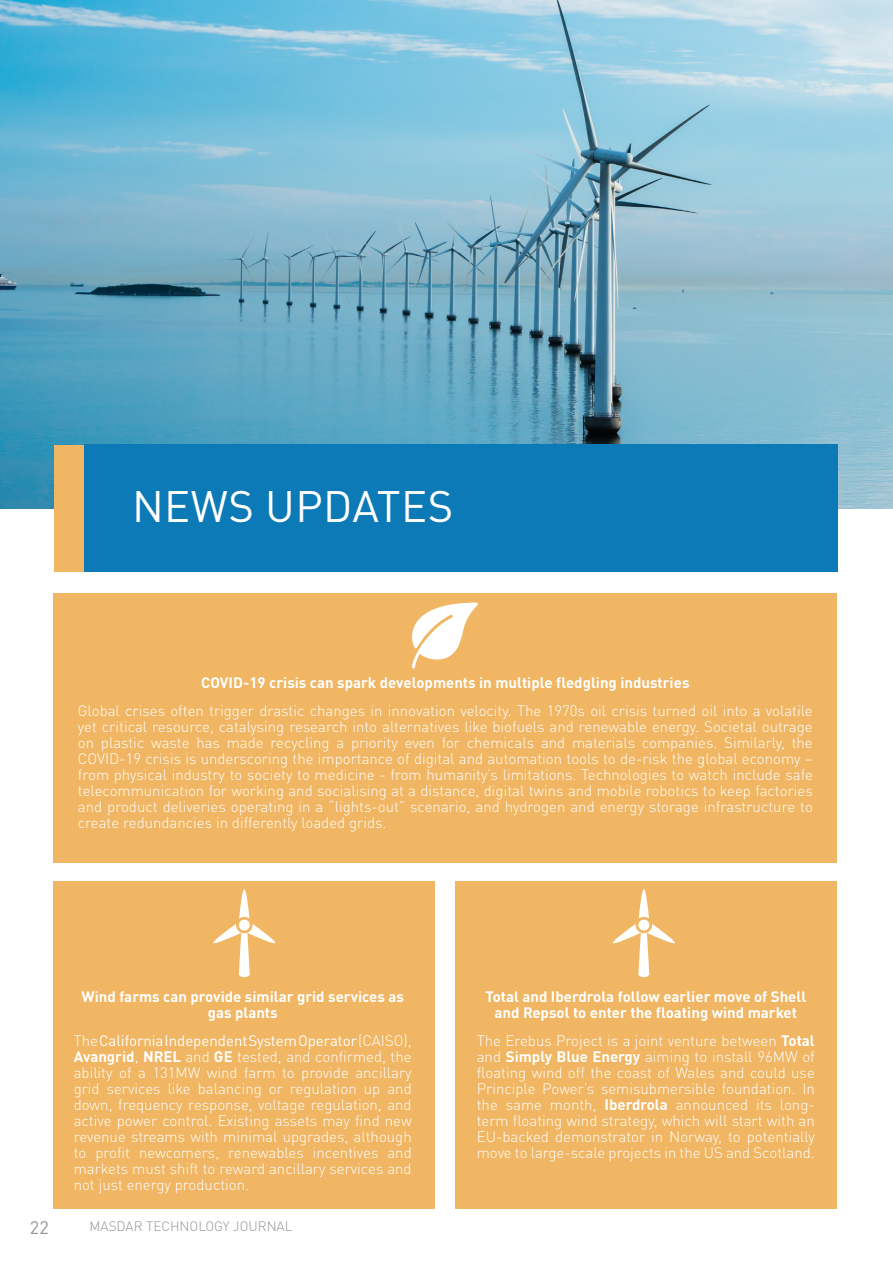
<style>
.page{position:relative;width:893px;height:1263px;background:#fff}
.page>*{position:absolute;margin:0;border:0;box-sizing:border-box;transform-origin:0 0}
.t1{font:43.5px "DIN Pro";letter-spacing:.01em;color:#fff}
.t2{font:18px "DIN Pro";color:#939598}
.t3{font:300 15px/16px "DIN Pro";color:#fff;text-align:justify}
.t4{font:700 15px/16px "DIN Pro";color:#fff;text-align:center}
.t5{font:300 13.5px "DIN Pro";color:#939598}
.s1{font-weight:400}
.s2{font-weight:700}
</style>
<div class="page">
<img style="left:0;top:0;width:893px;height:508px">
<div style="left:84px;top:444px;width:754px;height:128px;background:#0c7ab6"></div>
<div style="left:54px;top:445px;width:30px;height:127px;background:#f0b663"></div>
<div style="left:53px;top:881px;width:382px;height:327px;background:#f0b663"></div>
<div style="left:455px;top:881px;width:382px;height:328px;background:#f0b663"></div>
<div style="left:53px;top:594px;width:783px;height:269px;background:#f0b663"></div>
<svg style="left:412px;top:603px;width:66px;height:65px"></svg>
<svg style="left:613px;top:889px;width:62px;height:88px"></svg>
<svg style="left:213px;top:889px;width:62px;height:88px"></svg>
<p class="t1" style="left:132px;top:477px;width:323px">NEWS UPDATES</p>
<p class="t4" style="left:201px;top:672px;width:490px">COVID-19 crisis can spark developments in multiple fledgling industries</p>
<p class="t3" style="left:78px;top:701px;width:736px">Global crises often trigger drastic changes in innovation velocity. The 1970s oil crisis turned oil into a volatile yet critical resource, catalysing research into alternatives like biofuels and renewable energy. Societal outrage on plastic waste has made recycling a priority even for chemicals and materials companies. Similarly, the COVID-19 crisis is underscoring the importance of digital and automation tools to de-risk the global economy – from physical industry to society to medicine - from humanity’s limitations. Technologies to watch include safe telecommunication for working and socialising at a distance, digital twins and mobile robotics to keep factories and product deliveries operating in a “lights-out” scenario, and hydrogen and energy storage infrastructure to create redundancies in differently loaded grids.</p>
<p class="t4" style="left:81px;top:987px;width:324px">Wind farms can provide similar grid services as gas plants</p>
<p class="t3" style="left:74px;top:1031px;width:340px">The <span class="s1">California Independent System Operator</span> (CAISO), <span class="s2">Avangrid</span>, <span class="s2">NREL</span> and <span class="s2">GE</span> tested, and confirmed, the ability of a 131MW wind farm to provide ancillary grid services like balancing or regulation up and down, frequency response, voltage regulation, and active power control. Existing assets may find new revenue streams with minimal upgrades, although to profit newcomers, renewables incentives and markets must shift to reward ancillary services and not just energy production.</p>
<p class="t2" style="left:30px;top:1215px;width:20px">22</p>
<p class="t5" style="left:90px;top:1216px;width:204px">MASDAR TECHNOLOGY JOURNAL</p>
<p class="t4" style="left:485px;top:987px;width:322px">Total and Iberdrola follow earlier move of Shell and Repsol to enter the floating wind market</p>
<p class="t3" style="left:477px;top:1031px;width:340px">The Erebus Project is a joint venture between <span class="s2">Total </span>and <span class="s2">Simply Blue Energy</span> aiming to install 96MW of floating wind off the coast of Wales and could use Principle Power’s semisubmersible foundation. In the same month, <span class="s2">Iberdrola</span> announced its long&shy;term floating wind strategy, which will start with an EU-backed demonstrator in Norway, to potentially move to large-scale projects in the US and Scotland.</p>
</div>
